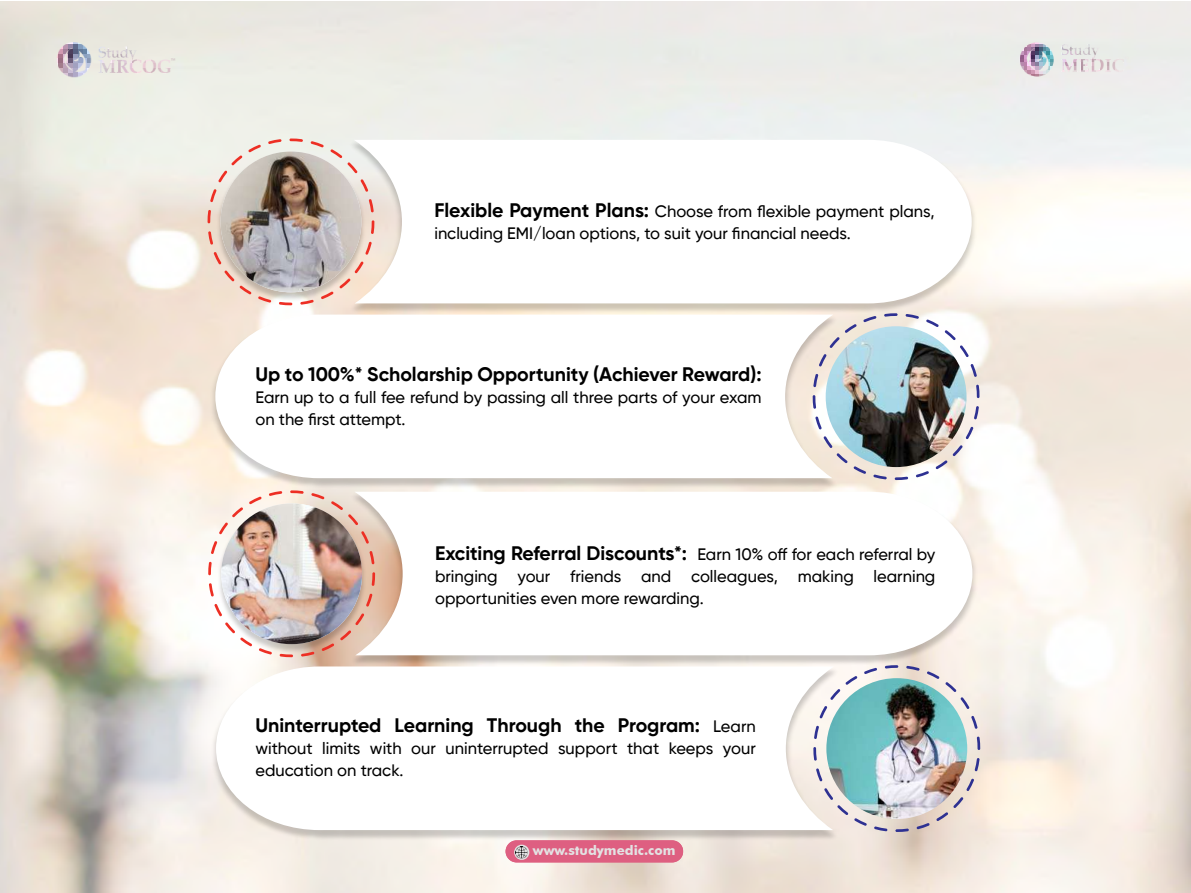
<style>
.page{position:relative;width:1191px;height:893px;background:#fff}
.page>*{position:absolute;margin:0;border:0;box-sizing:border-box;transform-origin:0 0}
.t1{font:700 19.5px "Gilroy";color:#000}
.t2{font:500 16.5px/22.2px "Gilroy";color:#000}
.t3{font:700 13.35px "Futura BT";color:#e3e3e3}
.s1{font-weight:700;font-size:19.5px}
.s2{font-weight:500;font-size:16.5px}
</style>
<div class="page">
<img style="left:0;top:1px;width:1191px;height:892px">
<div style="left:505px;top:840px;width:178px;height:22px;background:#de5f81;border-radius:11px"></div>
<svg style="left:514px;top:845px;width:15px;height:15px"></svg>
<svg style="left:515px;top:846px;width:13px;height:12px"></svg>
<img style="left:345px;top:138px;width:634px;height:175px">
<svg style="left:374px;top:140px;width:597px;height:163px"></svg>
<svg style="left:207px;top:138px;width:167px;height:167px;background:#ecd8ce"></svg>
<img style="left:207px;top:313px;width:634px;height:177px">
<svg style="left:215px;top:315px;width:597px;height:163px"></svg>
<svg style="left:812px;top:313px;width:167px;height:167px"></svg>
<img style="left:346px;top:490px;width:634px;height:175px">
<svg style="left:375px;top:492px;width:597px;height:163px"></svg>
<svg style="left:208px;top:490px;width:167px;height:167px"></svg>
<img style="left:208px;top:665px;width:634px;height:177px">
<svg style="left:216px;top:666px;width:597px;height:164px"></svg>
<svg style="left:813px;top:665px;width:167px;height:167px"></svg>
<img style="left:1016px;top:37px;width:117px;height:48px">
<img style="left:53px;top:40px;width:122px;height:37px">
<img style="left:826px;top:678px;width:141px;height:141px;border-radius:70px">
<img style="left:220px;top:151px;width:141px;height:141px;border-radius:70px">
<img style="left:825px;top:326px;width:141px;height:141px;border-radius:70px">
<img style="left:221px;top:503px;width:141px;height:141px;border-radius:70px">
<p class="t2" style="left:434px;top:200px;width:502px"><span class="s1">Flexible Payment Plans:</span> Choose from flexible payment plans, including EMI/loan options, to suit your financial needs.</p>
<p class="t1" style="left:255px;top:362px;width:507px">Up to 100%* Scholarship Opportunity (Achiever Reward):</p>
<p class="t2" style="left:255px;top:386px;width:507px">Earn up to a full fee refund by passing all three parts of your exam on the first attempt.</p>
<p class="t1" style="left:435px;top:541px;width:502px">Exciting Referral Discounts*: <span class="s2">Earn 10% off for each referral by</span></p>
<p class="t2" style="left:435px;top:565px;width:502px">bringing your friends and colleagues, making learning opportunities even more rewarding.</p>
<p class="t1" style="left:255px;top:713px;width:502px">Uninterrupted Learning Through the Program: <span class="s2">Learn</span></p>
<p class="t2" style="left:255px;top:737px;width:502px">without limits with our uninterrupted support that keeps your education on track.</p>
<p class="t3" style="left:533px;top:842px;width:144px">www.studymedic.com</p>
</div>
